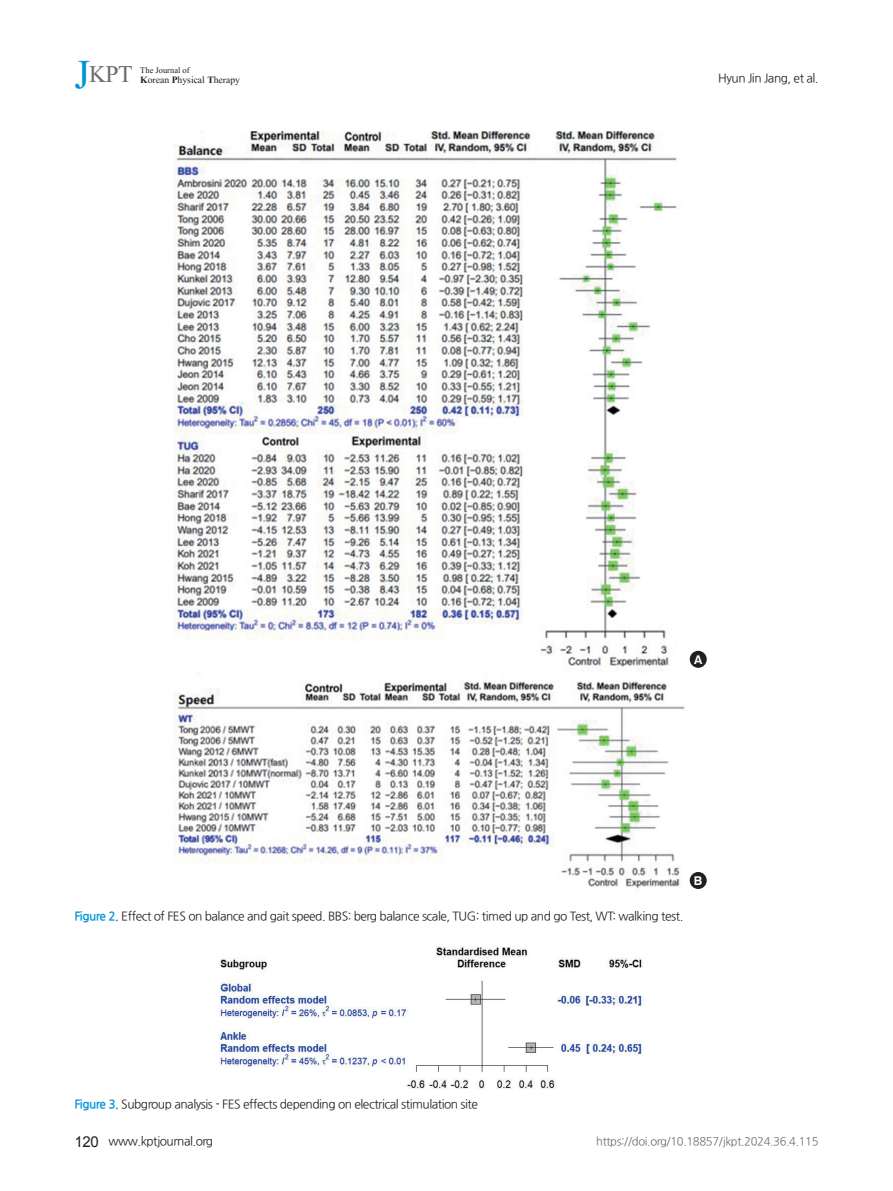
<style>
.page{position:relative;width:893px;height:1191px;background:#fff}
.page>*{position:absolute;margin:0;border:0;box-sizing:border-box;transform-origin:0 0}
.t1{font:30px "Aparajita";color:#6c6d70}
.t2{font:700 12.15px "Swiss 721 BT";color:#fff}
.표_제목__그림_설명{font:12px "Nanum Gothic OTF";letter-spacing:-.04em;color:#231f20}
.t3{font:12px "Aparajita";color:#231f20}
.t4{font:11.25px "Nanum Gothic OTF";letter-spacing:-.03em;color:#6c6d70}
.t5{font:10.5px "Aparajita";color:#231f20}
.s1{font-size:51px;color:#0095d9}
.s2{font-weight:700}
.s3{font-family:"Nanum Gothic OTF Bold";color:#0095d9}
.s4{font-family:"Arial";font-size:15px}
</style>
<div class="page">
<img style="left:174px;top:132px;width:511px;height:757px">
<img style="left:219px;top:947px;width:425px;height:142px">
<div style="left:690px;top:651px;width:17px;height:17px;background:#231f20;border-radius:50%"></div>
<div style="left:690px;top:872px;width:17px;height:17px;background:#231f20;border-radius:50%"></div>
<h1 class="t1" style="left:74px;top:60px;width:60px"><span class="s1">J</span>KPT</h1>
<p class="t5" style="left:140px;top:65px;width:51px">The Journal of</p>
<p class="t3" style="left:140px;top:74px;width:101px"><span class="s2">K</span>orean <span class="s2">P</span>hysical <span class="s2">T</span>herapy</p>
<p class="표_제목__그림_설명" style="left:718px;top:71px;width:102px">Hyun Jin Jang, et al.</p>
<p class="t2" style="left:694px;top:652px;width:10px">A</p>
<p class="표_제목__그림_설명" style="left:74px;top:908px;width:610px"><span class="s3">Figure 2.</span> Effect of FES on balance and gait speed. BBS: berg balance scale, TUG: timed up and go Test, WT: walking test.</p>
<p class="t2" style="left:694px;top:873px;width:10px">B</p>
<p class="표_제목__그림_설명" style="left:74px;top:1096px;width:405px"><span class="s3">Figure 3.</span> Subgroup analysis - FES effects depending on electrical stimulation site</p>
<p class="표_제목__그림_설명" style="left:74px;top:1134px;width:140px"><span class="s4">120</span> www.kptjournal.org</p>
<p class="t4" style="left:596px;top:1134px;width:224px">https://doi.org/10.18857/jkpt.2024.36.4.115</p>
</div>
